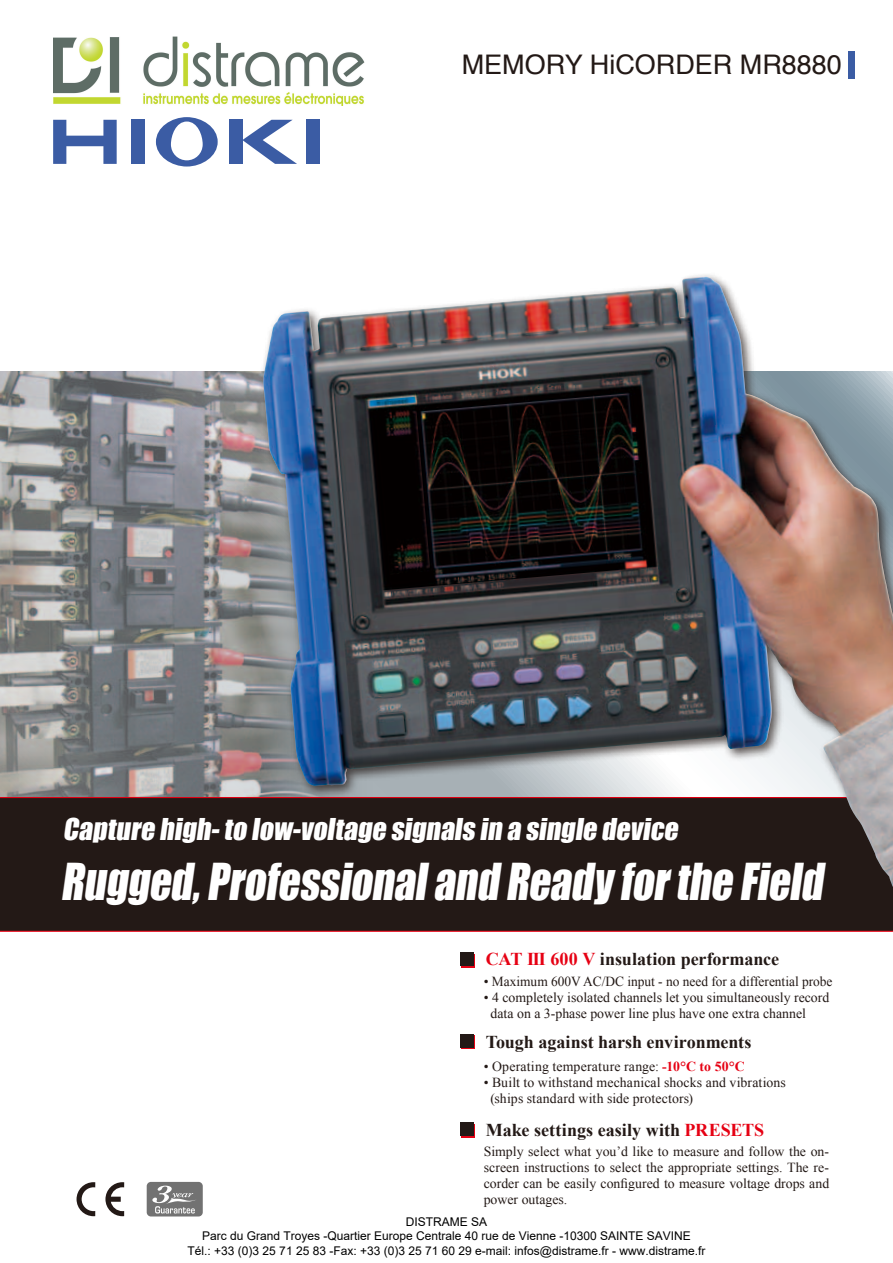
<style>
.page{position:relative;width:893px;height:1263px;background:#fff}
.page>*{position:absolute;margin:0;border:0;box-sizing:border-box;transform-origin:0 0}
.t1{font:46.8px "Impact";color:#fff;scale:.9 1}
.t2{font:27.6px "Impact";color:#fff}
.t3{font:27px "Helvetica";color:#231916}
.t4{font:700 18px "Times New Roman";letter-spacing:-.005em;color:#231916}
.t5{font:13.8px/15.9px "Times New Roman";color:#231916}
.t6{font:12px/14.4px "Arial";color:#000;text-align:center}
.s1{color:#e60013}
.s2{font-weight:700;color:#e60013}
</style>
<div class="page">
<img style="left:0;top:371px;width:259px;height:426px">
<div style="left:0;top:797px;width:893px;height:135px;background:#231916"></div>
<div style="left:259px;top:272px;width:634px;height:658px;background:#231916"></div>
<img style="left:263px;top:276px;width:630px;height:611px">
<svg style="left:77px;top:1182px;width:18px;height:34px"></svg>
<svg style="left:105px;top:1182px;width:19px;height:34px"></svg>
<svg style="left:53px;top:120px;width:64px;height:44px"></svg>
<div style="left:131px;top:120px;width:13px;height:44px;background:#3b5ca4"></div>
<svg style="left:156px;top:117px;width:62px;height:50px"></svg>
<div style="left:229px;top:120px;width:13px;height:44px;background:#3b5ca4"></div>
<svg style="left:242px;top:120px;width:55px;height:44px"></svg>
<div style="left:306px;top:120px;width:13px;height:44px;background:#3b5ca4"></div>
<div style="left:147px;top:1182px;width:56px;height:34px;background:#727272;border-radius:4px"></div>
<svg style="left:152px;top:1185px;width:43px;height:28px"></svg>
<div style="left:848px;top:51px;width:7px;height:27px;background:#3b5ca4"></div>
<svg style="left:462px;top:954px;width:13px;height:14px"></svg>
<div style="left:460px;top:952px;width:13px;height:14px;background:#231916"></div>
<div style="left:462px;top:1035px;width:13px;height:14px;background:#231916"></div>
<div style="left:460px;top:1034px;width:13px;height:13px;background:#231916"></div>
<svg style="left:462px;top:1124px;width:13px;height:14px"></svg>
<div style="left:460px;top:1122px;width:13px;height:14px;background:#231916"></div>
<img style="left:53px;top:36px;width:312px;height:69px">
<h3 class="t3" style="left:462px;top:44px;width:382px">MEMORY HiCORDER MR8880</h3>
<h2 class="t2" style="left:63px;top:808px;width:622px">Capture high-to low-voltage signals in a single device</h2>
<h1 class="t1" style="left:61px;top:845px;width:859px">Rugged,Professionaland Ready forthe Field</h1>
<h3 class="t4" style="left:486px;top:947px;width:295px"><span class="s1">CAT III 600 V</span> insulation performance</h3>
<p class="t5" style="left:484px;top:973px;width:350px">• Maximum 600V AC/DC input - no need for a differential probe</p>
<p class="t5" style="left:491px;top:989px;width:340px;text-indent:-7px">• 4 completely isolated channels let you simultaneously record data on a 3-phase power line plus have one extra channel</p>
<h3 class="t4" style="left:486px;top:1030px;width:267px">Tough against harsh environments</h3>
<p class="t5" style="left:484px;top:1058px;width:262px">• Operating temperature range: <span class="s2">-10°C to 50°C</span></p>
<p class="t5" style="left:491px;top:1074px;width:297px;text-indent:-7px">• Built to withstand mechanical shocks and vibrations (ships standard with side protectors)</p>
<h3 class="t4" style="left:486px;top:1117px;width:280px">Make settings easily with <span class="s1">PRESETS</span></h3>
<p class="t5" style="left:484px;top:1144px;width:347px;text-align:justify">Simply select what you’d like to measure and follow the on&shy;screen instructions to select the appropriate settings. The re&shy;corder can be easily configured to measure voltage drops and power outages.</p>
<p class="t6" style="left:188px;top:1214px;width:519px">DISTRAME SA<br>Parc du Grand Troyes -Quartier Europe Centrale 40 rue de Vienne -10300 SAINTE SAVINE<br>Tél.: +33 (0)3 25 71 25 83 -Fax: +33 (0)3 25 71 60 29 e-mail: infos@distrame.fr - www.distrame.fr</p>
</div>
